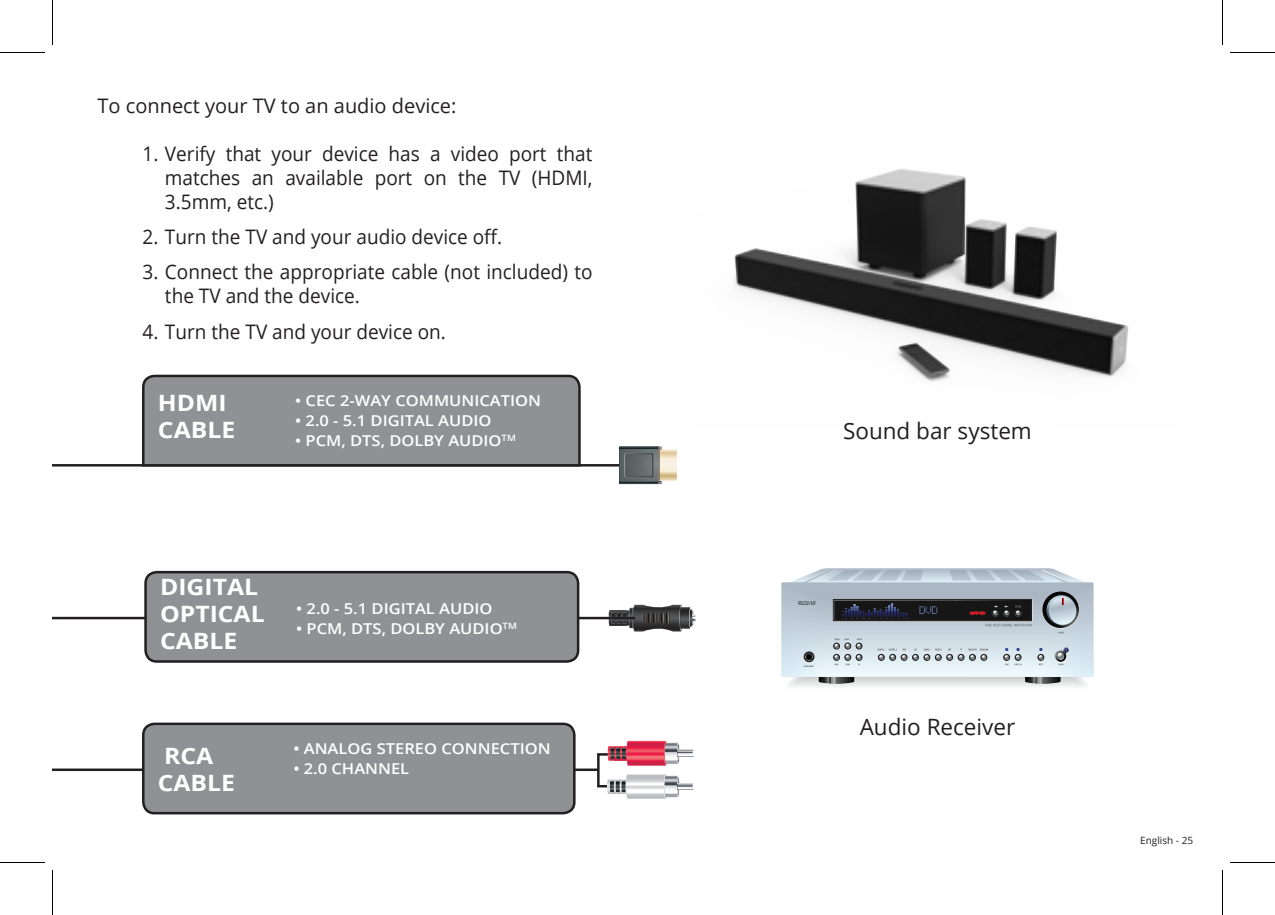
<style>
.page{position:relative;width:1275px;height:915px;background:#fff}
.page>*{position:absolute;margin:0;border:0;box-sizing:border-box;transform-origin:0 0}
.t1{font:700 22.5px/27px "Open Sans";color:#fff;scale:1.1 1}
.t2{font:22.5px "Open Sans";color:#231f20}
.t3{font:20px/24px "Open Sans";color:#231f20;text-align:justify;scale:.95 1}
.t4{font:20px "Open Sans";color:#231f20}
.t5{font:600 15px "Open Sans";color:#fff;scale:1.1 1}
.t6{font:10px "Open Sans";color:#231f20}
</style>
<div class="page">
<hr style="left:52px;top:464px;width:587px;height:3px;background:#231f20">
<svg style="left:619px;top:447px;width:58px;height:37px;background:#878882"></svg>
<svg style="left:141px;top:374px;width:441px;height:93px;background:#898b8d"></svg>
<img style="left:734px;top:169px;width:395px;height:213px">
<svg style="left:782px;top:568px;width:311px;height:119px;background:#b0bac1"></svg>
<svg style="left:608px;top:605px;width:88px;height:27px"></svg>
<hr style="left:52px;top:769px;width:547px;height:2px;background:#231f20">
<div style="left:143px;top:724px;width:431px;height:89px;background:#8f9194;border-radius:11px"></div>
<div style="left:142px;top:723px;width:434px;height:91px;border:2px solid #231f20;border-radius:11px"></div>
<div style="left:597px;top:753px;width:18px;height:34px;border:2px solid #231f20"></div>
<svg style="left:607px;top:774px;width:87px;height:25px"></svg>
<svg style="left:608px;top:741px;width:86px;height:25px"></svg>
<hr style="left:52px;top:617px;width:583px;height:2px;background:#231f20">
<div style="left:146px;top:572px;width:432px;height:90px;background:#8f9194;border-radius:11px"></div>
<div style="left:144px;top:571px;width:435px;height:92px;border:2px solid #231f20;border-radius:11px"></div>
<hr style="left:0;top:52px;width:45px;height:1px;background:#000">
<hr style="left:1230px;top:52px;width:45px;height:1px;background:#000">
<hr style="left:0;top:862px;width:45px;height:1px;background:#000">
<hr style="left:1230px;top:862px;width:45px;height:1px;background:#000">
<hr style="left:52px;top:0;width:1px;height:45px;background:#000">
<hr style="left:52px;top:870px;width:1px;height:45px;background:#000">
<hr style="left:1222px;top:0;width:1px;height:45px;background:#000">
<hr style="left:1222px;top:870px;width:1px;height:45px;background:#000">
<p class="t4" style="left:98px;top:92px;width:361px">To connect your TV to an audio device:</p>
<p class="t3" style="left:165px;top:141px;width:452px;text-indent:-22px">1. Verify that your device has a video port that matches an available port on the TV (HDMI, 3.5mm, etc.)</p>
<p class="t3" style="left:142px;top:224px;width:380px">2. Turn the TV and your audio device off.</p>
<p class="t3" style="left:165px;top:260px;width:452px;text-indent:-22px">3. Connect the appropriate cable (not included) to the TV and the device.</p>
<p class="t3" style="left:142px;top:319px;width:321px">4. Turn the TV and your device on.</p>
<h3 class="t1" style="left:158px;top:389px;width:72px">HDMI<br>CABLE</h3>
<p class="t5" style="left:295px;top:391px;width:225px">• CEC 2-WAY COMMUNICATION</p>
<p class="t5" style="left:295px;top:411px;width:180px">• 2.0 - 5.1 DIGITAL AUDIO</p>
<p class="t5" style="left:295px;top:431px;width:202px">• PCM, DTS, DOLBY AUDIO<sup>TM</sup></p>
<h3 class="t1" style="left:160px;top:573px;width:97px">DIGITAL<br>OPTICAL<br>CABLE</h3>
<p class="t5" style="left:296px;top:598px;width:180px">• 2.0 - 5.1 DIGITAL AUDIO</p>
<p class="t5" style="left:296px;top:618px;width:202px">• PCM, DTS, DOLBY AUDIO<sup>TM</sup></p>
<h3 class="t1" style="left:158px;top:741px;width:72px">RCA<br>CABLE</h3>
<p class="t5" style="left:293px;top:739px;width:235px">• ANALOG STEREO CONNECTION</p>
<p class="t5" style="left:293px;top:759px;width:107px">• 2.0 CHANNEL</p>
<p class="t2" style="left:843px;top:415px;width:190px">Sound bar system</p>
<p class="t2" style="left:860px;top:711px;width:157px">Audio Receiver</p>
<p class="t6" style="left:1140px;top:833px;width:55px">English - 25</p>
</div>
